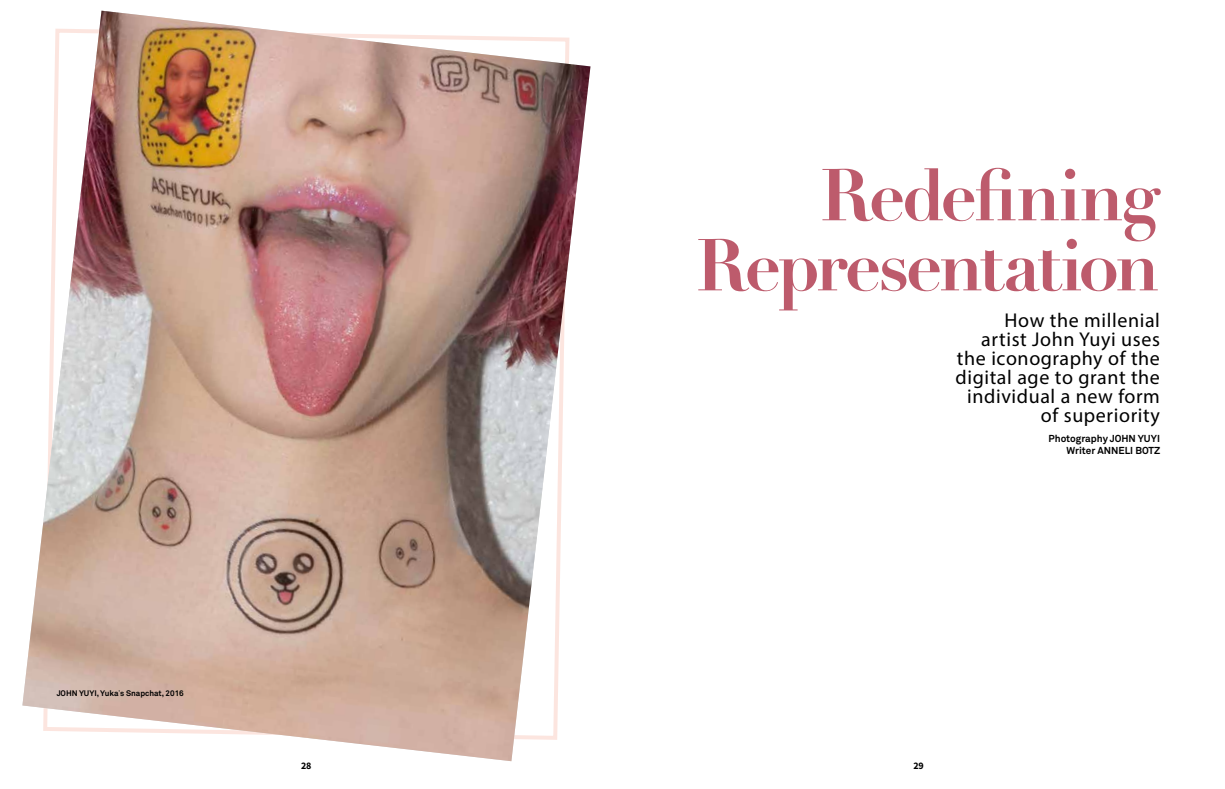
<style>
.page{position:relative;width:1225px;height:789px;background:#fff}
.page>*{position:absolute;margin:0;border:0;box-sizing:border-box;transform-origin:0 0}
.t1{font:700 72px/70px "Didot";letter-spacing:-.04em;color:#bd5b6c;text-align:right}
.t2{font:20px/19px "Myriad Pro";letter-spacing:.03em;color:#000;text-align:right}
.t3{font:700 10px/12px "Akkurat Pro";color:#000;text-align:right}
.t4{font:700 10px "Source Sans Pro";color:#000}
.t5{font:700 8px "Akkurat Pro";color:#000}
.s1{font-family:"Akkurat Light Pro";font-weight:400}
</style>
<div class="page">
<img style="left:22px;top:11px;width:568px;height:749px">
<p class="t5" style="left:57px;top:687px;width:129px">JOHN YUYI, Yuka<span class="s1">’</span>s Snapchat, 2016</p>
<h1 class="t1" style="left:696px;top:160px;width:465px">Redefining<br>Representation</h1>
<p class="t2" style="left:955px;top:310px;width:206px">How the millenial artist John Yuyi uses the iconography of the digital age to grant the individual a new form of superiority</p>
<p class="t4" style="left:301px;top:759px;width:12px">28</p>
<p class="t4" style="left:913px;top:759px;width:12px">29</p>
<p class="t3" style="left:1048px;top:432px;width:113px">Photography JOHN YUYI<br>Writer ANNELI BOTZ</p>
</div>
